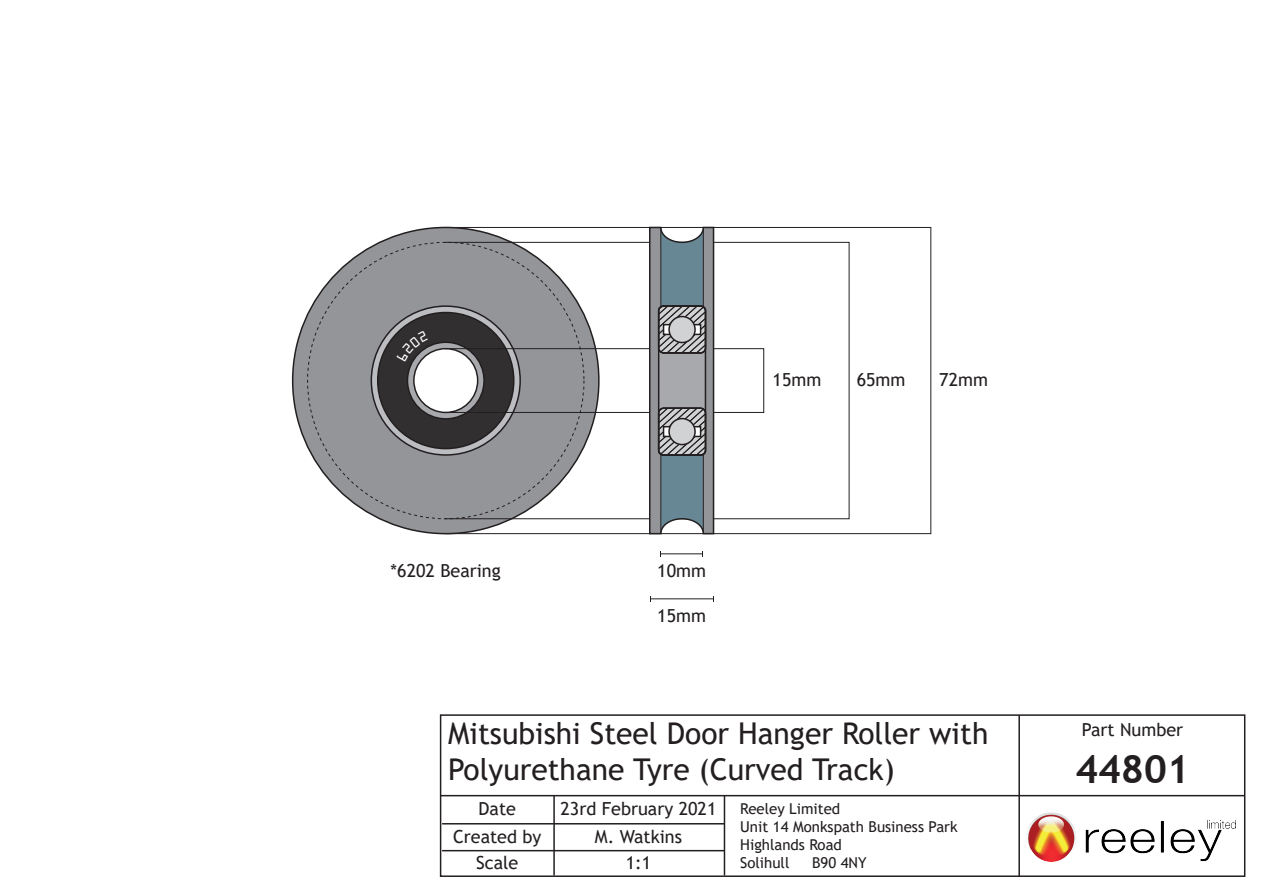
<style>
.page{position:relative;width:1263px;height:893px;background:#fff}
.page>*{position:absolute;margin:0;border:0;box-sizing:border-box;transform-origin:0 0}
.t1{font:700 39px "Trebuchet MS";color:#231f20}
.t2{font:30px/36px "Trebuchet MS";color:#231f20}
.t3{font:18px/28.3px "Trebuchet MS";color:#231f20;text-align:center}
.t4{font:15px/18px "Trebuchet MS";color:#231f20}
</style>
<div class="page">
<div style="left:440px;top:714px;width:805px;height:163px;border:2px solid #231f20"></div>
<hr style="left:1018px;top:715px;width:2px;height:161px;background:#231f20">
<hr style="left:1019px;top:795px;width:226px;height:1px;background:#231f20">
<hr style="left:553px;top:795px;width:2px;height:80px;background:#231f20">
<hr style="left:442px;top:823px;width:282px;height:1px;background:#231f20">
<hr style="left:442px;top:850px;width:282px;height:1px;background:#231f20">
<hr style="left:441px;top:795px;width:578px;height:1px;background:#231f20">
<hr style="left:724px;top:795px;width:1px;height:80px;background:#231f20">
<img style="left:1027px;top:813px;width:194px;height:48px">
<img style="left:1207px;top:820px;width:28px;height:8px">
<div style="left:293px;top:227px;width:306px;height:307px;background:#939598;border-radius:50%"></div>
<svg style="left:371px;top:306px;width:149px;height:149px;background:#99989b"></svg>
<div style="left:378px;top:312px;width:136px;height:137px;background:#312f30;border-radius:50%"></div>
<svg style="left:407px;top:342px;width:77px;height:77px"></svg>
<div style="left:407px;top:342px;width:78px;height:78px;border:2px solid #231f20;border-radius:50%"></div>
<div style="left:414px;top:349px;width:64px;height:63px;background:#fff;border-radius:50%"></div>
<div style="left:413px;top:348px;width:65px;height:65px;border:2px solid #231f20;border-radius:50%"></div>
<div style="left:445px;top:348px;width:319px;height:65px;border:1px solid #231f20"></div>
<hr style="left:661px;top:554px;width:41px;height:1px;background:#231f20">
<hr style="left:650px;top:599px;width:63px;height:1px;background:#231f20">
<svg style="left:648px;top:226px;width:67px;height:309px;background:#889095"></svg>
<svg style="left:397px;top:331px;width:31px;height:30px"></svg>
<p class="t3" style="left:391px;top:556px;width:112px">*6202 Bearing</p>
<p class="t3" style="left:772px;top:365px;width:50px">15mm</p>
<p class="t3" style="left:857px;top:365px;width:50px">65mm</p>
<p class="t3" style="left:939px;top:365px;width:50px">72mm</p>
<p class="t3" style="left:657px;top:556px;width:50px">10mm</p>
<p class="t3" style="left:657px;top:601px;width:50px">15mm</p>
<h2 class="t2" style="left:448px;top:715px;width:542px">Mitsubishi Steel Door Hanger Roller with<br>Polyurethane Tyre (Curved Track)</h2>
<p class="t3" style="left:560px;top:794px;width:157px">23rd February 2021</p>
<p class="t3" style="left:453px;top:794px;width:90px">Date<br>Created by</p>
<p class="t4" style="left:740px;top:799px;width:219px">Reeley Limited<br>Unit 14 Monkspath Business Park<br>Highlands Road<br>Solihull</p>
<p class="t3" style="left:595px;top:823px;width:89px">M. Watkins</p>
<p class="t3" style="left:476px;top:848px;width:44px">Scale</p>
<p class="t3" style="left:626px;top:848px;width:27px">1:1</p>
<p class="t4" style="left:812px;top:853px;width:56px">B90 4NY</p>
<p class="t3" style="left:1082px;top:716px;width:103px">Part Number</p>
<h1 class="t1" style="left:1075px;top:745px;width:116px">44801</h1>
</div>
